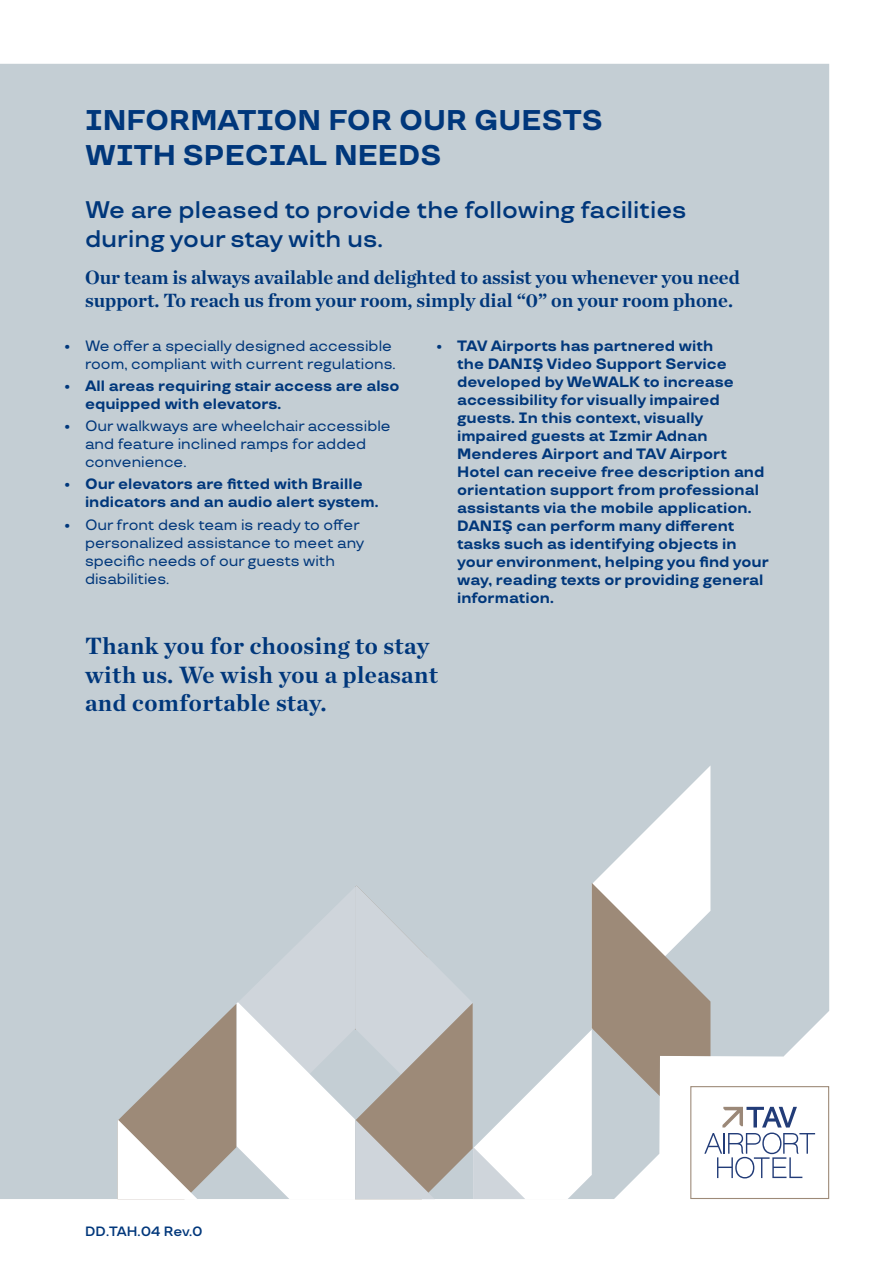
<style>
.page{position:relative;width:893px;height:1263px;background:#fff}
.page>*{position:absolute;margin:0;border:0;box-sizing:border-box;transform-origin:0 0}
.t1{font:700 28.5px/34.2px "TT Travels";color:#00377b}
.t2{font:700 24px/28.8px "Chronicle Deck";letter-spacing:.02em;color:#00377b}
.t3{font:600 24px/28.8px "TT Travels";color:#00377b}
.t4{font:700 19.5px/23.4px "Chronicle Deck";color:#00377b}
.t5{font:700 15px/18px "TT Travels";color:#00377b}
.t6{font:500 15px/18px "TT Travels";color:#00377b}
.t7{font:600 13.5px "TT Travels";letter-spacing:-.01em;color:#00377b}
.s1{font-weight:900}
</style>
<div class="page">
<div style="left:0;top:64px;width:829px;height:1135px;background:#c4ced4"></div>
<svg style="left:118px;top:765px;width:711px;height:434px"></svg>
<h1 class="t1" style="left:85px;top:104px;width:519px">INFORMATION FOR OUR GUESTS<br>WITH SPECIAL NEEDS</h1>
<h2 class="t3" style="left:85px;top:196px;width:603px">We are pleased to provide the following facilities during your stay with us.</h2>
<h3 class="t4" style="left:85px;top:264px;width:656px">Our team is always available and delighted to assist you whenever you need support. To reach us from your room, simply dial “0” on your room phone.</h3>
<p class="t6" style="left:64px;top:337px;width:333px;text-align:right"><span class="s1">•</span> We offer a specially designed accessible room, compliant with current regulations.</p>
<p class="t5" style="left:85px;top:377px;width:316px;text-indent:-21px"><span class="s1">•</span> All areas requiring stair access are also equipped with elevators.</p>
<p class="t6" style="left:85px;top:417px;width:307px;text-indent:-21px"><span class="s1">•</span> Our walkways are wheelchair accessible and feature inclined ramps for added convenience.</p>
<p class="t5" style="left:85px;top:476px;width:295px;text-indent:-21px"><span class="s1">•</span> Our elevators are fitted with Braille indicators and an audio alert system.</p>
<p class="t6" style="left:85px;top:516px;width:281px;text-indent:-21px"><span class="s1">•</span> Our front desk team is ready to offer personalized assistance to meet any specific needs of our guests with disabilities.</p>
<p class="t5" style="left:457px;top:337px;width:313px;text-indent:-21px"><span class="s1">•</span> TAV Airports has partnered with<br>the DANIŞ Video Support Service developed by WeWALK to increase accessibility for visually impaired guests. In this context, visually impaired guests at Izmir Adnan Menderes Airport and TAV Airport Hotel can receive free description and orientation support from professional assistants via the mobile application.<br>DANIŞ can perform many different tasks such as identifying objects in your environment, helping you find your way, reading texts or providing general information.</p>
<h2 class="t2" style="left:85px;top:630px;width:355px">Thank you for choosing to stay with us. We wish you a pleasant and comfortable stay.</h2>
<p class="t7" style="left:85px;top:1223px;width:119px">DD.TAH.04 Rev.0</p>
</div>
